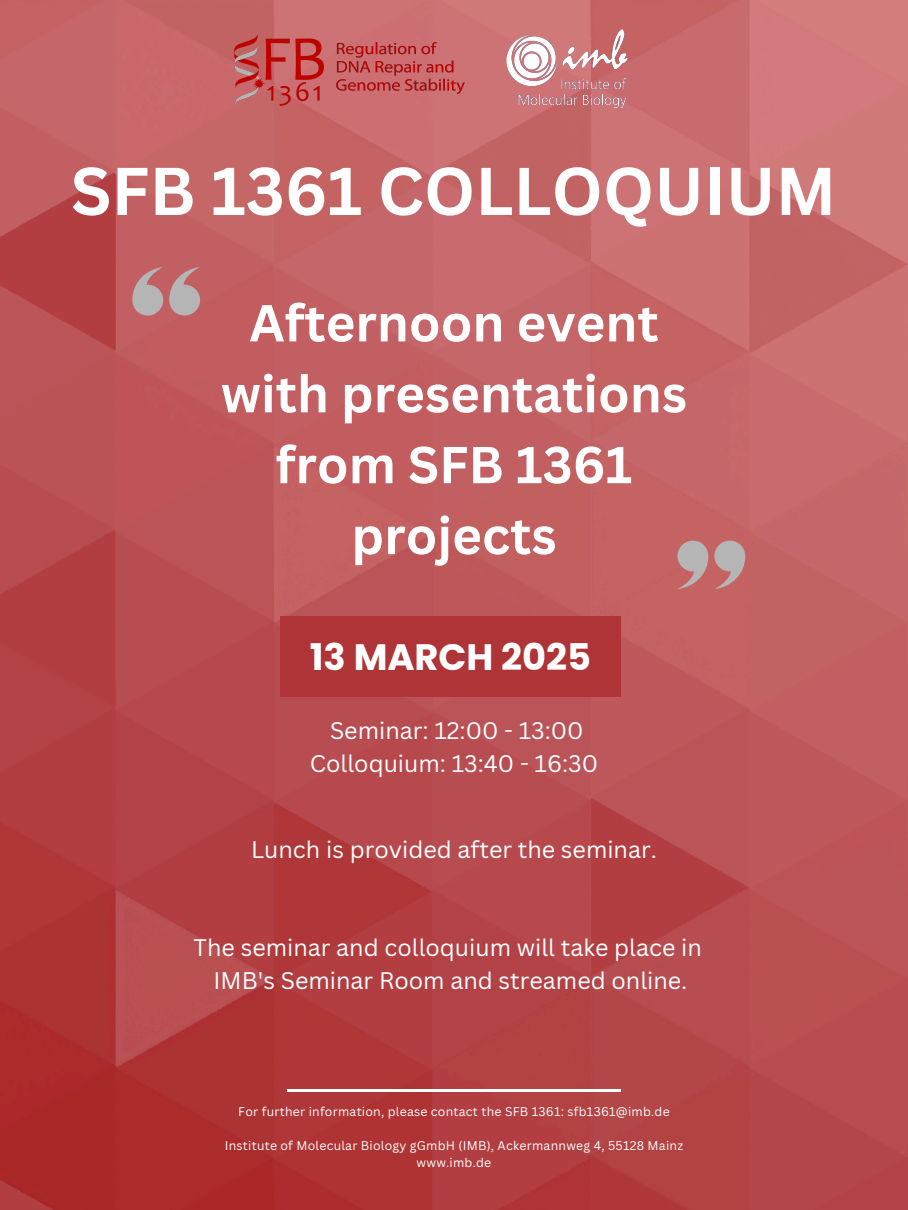
<style>
.page{position:relative;width:908px;height:1210px;background:#fff}
.page>*{position:absolute;margin:0;border:0;box-sizing:border-box;transform-origin:0 0}
.t1{font:700 65.94px "Canva Sans";color:#fff}
.t2{font:700 50.75px/70.9px "Canva Sans";color:#fff;text-align:center}
.t3{font:700 36.75px "Poppins";color:#fff}
.t4{font:23.31px/32.5px "Canva Sans";color:#fff;text-align:center}
.t5{font:12.25px "Canva Sans";letter-spacing:.02em;color:#fff}
</style>
<div class="page">
<img style="left:0;top:1px;width:907px;height:1209px">
<svg style="left:676px;top:540px;width:69px;height:49px;background:#bc8f8f"></svg>
<svg style="left:132px;top:267px;width:69px;height:49px;background:#bb8d8f"></svg>
<img style="left:498px;top:27px;width:139px;height:85px">
<hr style="left:287px;top:1089px;width:333px;height:2px;background:#fff">
<img style="left:227px;top:18px;width:252px;height:103px">
<div style="left:280px;top:616px;width:340px;height:81px;background:#af3437"></div>
<p class="t1" style="left:71px;top:144px;width:766px">SFB 1361 COLLOQUIUM</p>
<h1 class="t2" style="left:221px;top:286px;width:467px">Afternoon event with presentations from SFB 1361 projects</h1>
<h2 class="t3" style="left:310px;top:631px;width:283px">13 MARCH 2025</h2>
<h3 class="t4" style="left:310px;top:714px;width:290px">Seminar: 12:00 - 13:00<br>Colloquium: 13:40 - 16:30</h3>
<h4 class="t4" style="left:251px;top:832px;width:407px">Lunch is provided after the seminar.</h4>
<p class="t4" style="left:193px;top:931px;width:509px">The seminar and colloquium will take place in<br>IMB's Seminar Room and streamed online.</p>
<p class="t5" style="left:238px;top:1103px;width:433px">For further information, please contact the SFB 1361: sfb1361@imb.de</p>
<p class="t5" style="left:225px;top:1137px;width:459px">Institute of Molecular Biology gGmbH (IMB), Ackermannweg 4, 55128 Mainz</p>
<p class="t5" style="left:416px;top:1154px;width:76px">www.imb.de</p>
</div>
